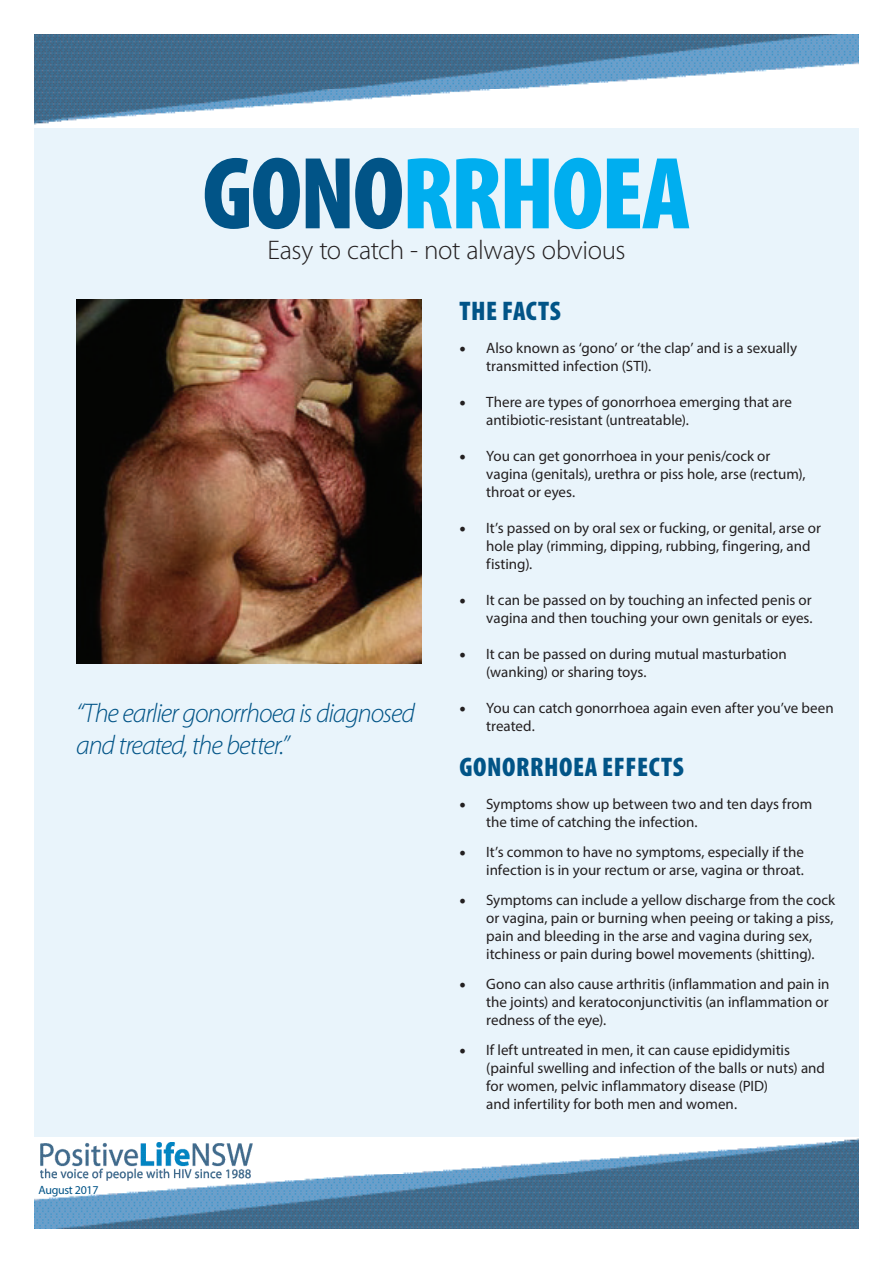
<style>
.page{position:relative;width:893px;height:1263px;background:#fff}
.page>*{position:absolute;margin:0;border:0;box-sizing:border-box;transform-origin:0 0}
.t1{font:900 condensed 103.5px "Myriad Pro";letter-spacing:-.025em;color:#00aeef}
.t2{font:italic 300 27px/32.4px "Myriad Pro";letter-spacing:-.04em;color:#015487}
.t3{font:300 27px "Myriad Pro";letter-spacing:-.015em;color:#231f20}
.t4{font:900 condensed 27px "Myriad Pro";letter-spacing:.02em;color:#015487}
.t5{font:15px/18px "Myriad Pro";color:#231f20}
.t6{font:12px "Myriad Pro";letter-spacing:-.025em;color:#015487}
.s1{color:#015487}
.s2{font-family:"Minion Pro";font-size:18px}
</style>
<div class="page">
<div style="left:34px;top:115px;width:825px;height:1114px;background:#e9f4fb"></div>
<img style="left:34px;top:1137px;width:825px;height:92px">
<img style="left:34px;top:34px;width:825px;height:94px">
<img style="left:77px;top:300px;width:345px;height:363px">
<img style="left:40px;top:1143px;width:213px;height:37px">
<h1 class="t1" style="left:202px;top:136px;width:490px"><span class="s1">GONO</span>RRHOEA</h1>
<h2 class="t3" style="left:267px;top:235px;width:360px">Easy to catch - not always obvious</h2>
<h2 class="t4" style="left:459px;top:296px;width:103px">THE FACTS</h2>
<p class="t5" style="left:486px;top:338px;width:312px;text-indent:-27px"><span class="s2">•</span> Also known as ‘gono’ or ‘the clap’ and is a sexually transmitted infection (STI).</p>
<p class="t5" style="left:486px;top:392px;width:307px;text-indent:-27px"><span class="s2">•</span> There are types of gonorrhoea emerging that are antibiotic-resistant (untreatable).</p>
<p class="t5" style="left:486px;top:446px;width:321px;text-indent:-27px"><span class="s2">•</span> You can get gonorrhoea in your penis/cock or vagina (genitals), urethra or piss hole, arse (rectum), throat or eyes.</p>
<p class="t5" style="left:486px;top:518px;width:336px;text-indent:-27px"><span class="s2">•</span> It’s passed on by oral sex or fucking, or genital, arse or hole play (rimming, dipping, rubbing, fingering, and fisting).</p>
<p class="t5" style="left:459px;top:590px;width:355px;text-align:right"><span class="s2">•</span> It can be passed on by touching an infected penis or vagina and then touching your own genitals or eyes.</p>
<p class="t5" style="left:486px;top:644px;width:302px;text-indent:-27px"><span class="s2">•</span> It can be passed on during mutual masturbation (wanking) or sharing toys.</p>
<p class="t5" style="left:486px;top:698px;width:349px;text-indent:-27px"><span class="s2">•</span> You can catch gonorrhoea again even after you’ve been treated.</p>
<h2 class="t4" style="left:459px;top:752px;width:226px">GONORRHOEA EFFECTS</h2>
<p class="t5" style="left:486px;top:794px;width:328px;text-indent:-27px"><span class="s2">•</span> Symptoms show up between two and ten days from the time of catching the infection.</p>
<p class="t5" style="left:459px;top:842px;width:346px;text-align:right"><span class="s2">•</span> It’s common to have no symptoms, especially if the infection is in your rectum or arse, vagina or throat.</p>
<p class="t5" style="left:486px;top:890px;width:350px;text-indent:-27px"><span class="s2">•</span> Symptoms can include a yellow discharge from the cock or vagina, pain or burning when peeing or taking a piss, pain and bleeding in the arse and vagina during sex, itchiness or pain during bowel movements (shitting).</p>
<p class="t5" style="left:486px;top:974px;width:345px;text-align:justify;text-indent:-27px"><span class="s2">•</span> Gono can also cause arthritis (inflammation and pain in the joints) and keratoconjunctivitis (an inflammation or redness of the eye).</p>
<p class="t5" style="left:486px;top:1040px;width:340px;text-indent:-27px"><span class="s2">•</span> If left untreated in men, it can cause epididymitis (painful swelling and infection of the balls or nuts) and for women, pelvic inflammatory disease (PID)<br>and infertility for both men and women.</p>
<h2 class="t2" style="left:76px;top:697px;width:340px">“The earlier gonorrhoea is diagnosed and treated, the better.”</h2>
<p class="t6" style="left:39px;top:1182px;width:62px">August 2017</p>
</div>
